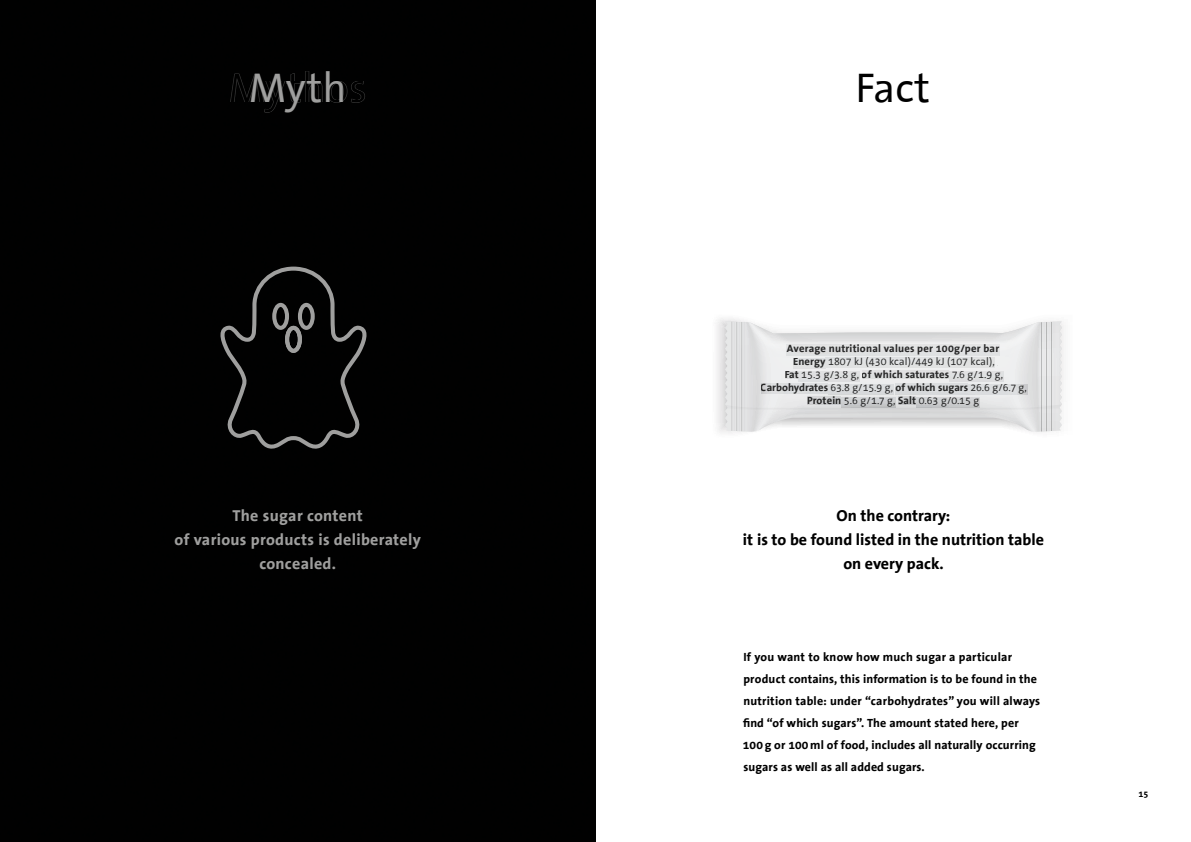
<style>
.page{position:relative;width:1191px;height:842px;background:#fff}
.page>*{position:absolute;margin:0;border:0;box-sizing:border-box;transform-origin:0 0}
.t1{font:42px "BDSI The Sans Office";color:#9f9f9e}
.t2{font:42px "BDSI The Sans Office";color:#000}
.t3{font:700 16px/24px "BDSI The Sans Office";color:#000;text-align:center}
.t4{font:700 16px/24px "BDSI The Sans Office";letter-spacing:.02em;color:#9f9f9e;text-align:center}
.t5{font:700 12px/22px "BDSI The Sans Office";letter-spacing:.01em;color:#000}
.t6{font:700 10.6px/13px "BDSI The Sans Office";letter-spacing:.01em;color:#000;text-align:center}
.t7{font:700 9px "BDSI The Sans Office";color:#000}
.s1{font-weight:400}
</style>
<div class="page">
<div style="left:0;top:0;width:595px;height:842px;background:#010101"></div>
<svg style="left:216px;top:265px;width:150px;height:189px;background:#0f0f0f"></svg>
<div style="left:272px;top:303px;width:17px;height:27px;border:4px solid #9f9f9e;border-radius:50%"></div>
<div style="left:285px;top:326px;width:17px;height:27px;border:4px solid #9f9f9e;border-radius:50%"></div>
<div style="left:298px;top:303px;width:17px;height:27px;border:4px solid #9f9f9e;border-radius:50%"></div>
<svg style="left:716px;top:318px;width:348px;height:116px"></svg>
<svg style="left:725px;top:321px;width:337px;height:4px"></svg>
<svg style="left:725px;top:325px;width:337px;height:107px;fill:#e1e2e2"></svg>
<h1 class="t1" style="left:228px;top:65px;width:140px">Mythos</h1>
<h1 class="t1" style="left:249px;top:65px;width:99px">Myth</h1>
<h1 class="t2" style="left:855px;top:65px;width:76px">Fact</h1>
<p class="t6" style="left:761px;top:342px;width:268px">Average nutritional values per 100g/per bar<br>Energy <span class="s1">1807 kJ (430 kcal)/449 kJ (107 kcal),<br></span>Fat <span class="s1">15.3 g/3.8 g,</span> of which saturates <span class="s1">7.6 g/1.9 g, </span>Carbohydrates <span class="s1">63.8 g/15.9 g,</span> of which sugars <span class="s1">26.6 g/6.7 g, </span>Protein <span class="s1">5.6 g/1.7 g,</span> Salt <span class="s1">0.63 g/0.15 g</span></p>
<h2 class="t4" style="left:175px;top:504px;width:248px">The sugar content<br>of various products is deliberately concealed.</h2>
<h2 class="t3" style="left:743px;top:504px;width:302px">On the contrary:<br>it is to be found listed in the nutrition table on every pack.</h2>
<p class="t5" style="left:743px;top:646px;width:299px">If you want to know how much sugar a particular product contains, this information is to be found in the nutrition table: under “carbohydrates” you will always find “of which sugars”. The amount stated here, per 100 g or 100 ml of food, includes all naturally occurring sugars as well as all added sugars.</p>
<p class="t7" style="left:1138px;top:788px;width:11px">15</p>
</div>
